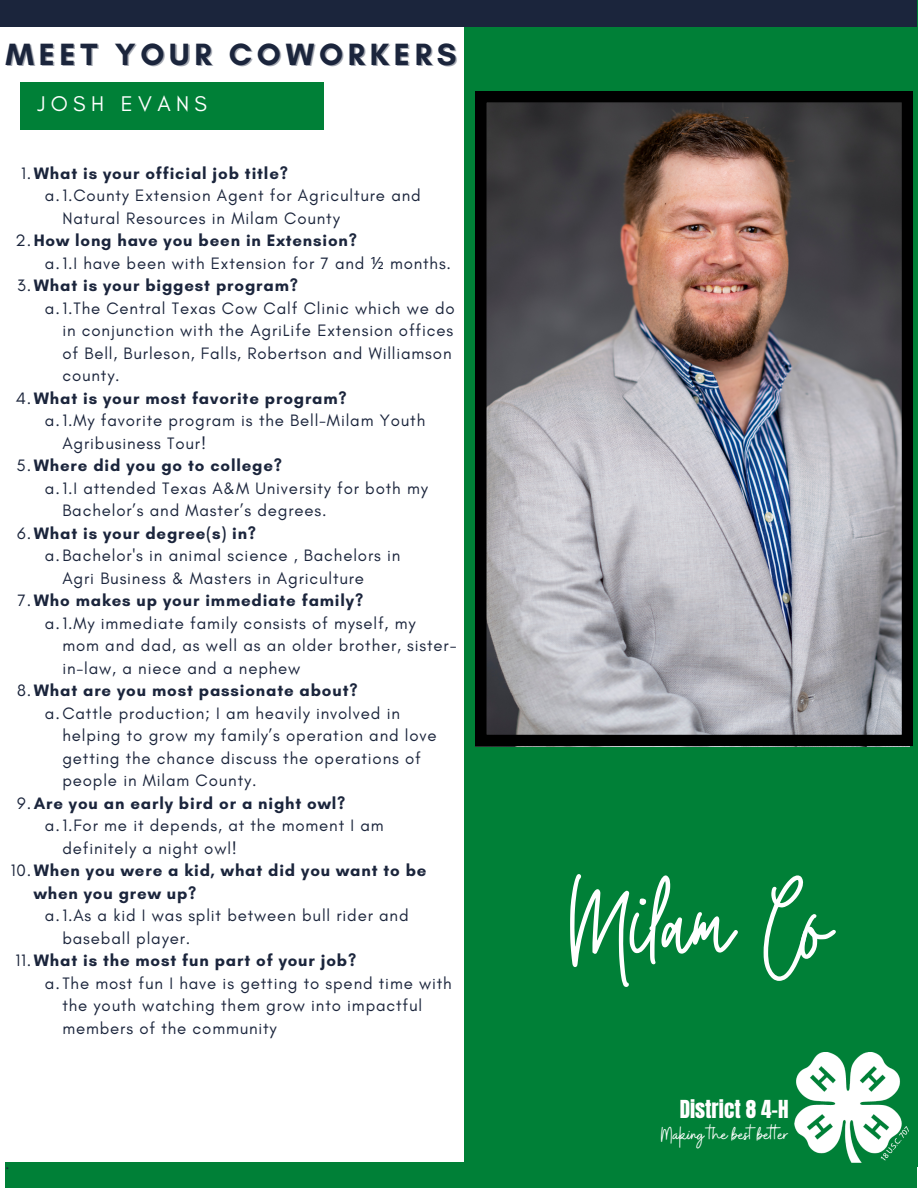
<style>
.page{position:relative;width:918px;height:1188px;background:#fff}
.page>*{position:absolute;margin:0;border:0;box-sizing:border-box;transform-origin:0 0}
.t1{font:98.1px "Twister";color:#fff}
.t2{font:700 31.35px "Glacial Indifference";letter-spacing:.15em;color:#1b253c}
.t3{font:21.6px "Glacial Indifference";letter-spacing:.25em;color:#fff}
.t4{font:21.15px "Buffalo";color:#fff}
.t5{font:21.15px "Anton";color:#fff}
.t6{font:16.8px/22.5px "Glacial Indifference";letter-spacing:.05em;color:#1b253c}
.t7{font:700 16.8px/22.5px "Glacial Indifference";letter-spacing:.05em;color:#1b253c}
.s1{font-weight:400}
.s2{font-family:"Noto Sans"}
</style>
<div class="page">
<div style="left:465px;top:0;width:453px;height:1167px;background:#008037"></div>
<div style="left:0;top:0;width:917px;height:27px;background:#1b253c"></div>
<div style="left:20px;top:82px;width:304px;height:48px;background:#008037"></div>
<div style="left:5px;top:1162px;width:911px;height:26px;background:#008037"></div>
<img style="left:795px;top:1052px;width:113px;height:110px">
<img style="left:475px;top:91px;width:438px;height:655px">
<p class="t2" style="left:5px;top:35px;width:452px">MEET YOUR COWORKERS</p>
<h4 class="t3" style="left:37px;top:90px;width:171px">JOSH EVANS</h4>
<h4 class="t7" style="left:21px;top:162px;width:268px"><span class="s1">1.</span>What is your official job title?</h4>
<h2 class="t6" style="left:62px;top:184px;width:360px;text-indent:-17px">a.1.County Extension Agent for Agriculture and<br>Natural Resources in Milam County</h2>
<p class="t7" style="left:16px;top:229px;width:343px"><span class="s1">2.</span>How long have you been in Extension?</p>
<h3 class="t6" style="left:45px;top:252px;width:408px">a.1.I have been with Extension for 7 and <span class="s2">½</span> months.</h3>
<p class="t7" style="left:17px;top:274px;width:282px"><span class="s1">3.</span>What is your biggest program?</p>
<p class="t6" style="left:62px;top:297px;width:394px;text-indent:-17px">a.1.The Central Texas Cow Calf Clinic which we do in conjunction with the AgriLife Extension offices of Bell, Burleson, Falls, Robertson and Williamson county.</p>
<p class="t7" style="left:16px;top:387px;width:333px"><span class="s1">4.</span>What is your most favorite program?</p>
<p class="t6" style="left:62px;top:409px;width:364px;text-indent:-17px">a.1.My favorite program is the Bell-Milam Youth<br>Agribusiness Tour!</p>
<p class="t7" style="left:17px;top:454px;width:267px"><span class="s1">5.</span>Where did you go to college?</p>
<p class="t6" style="left:62px;top:477px;width:367px;text-indent:-17px">a.1.I attended Texas A&amp;M University for both my<br>Bachelor’s and Master’s degrees.</p>
<p class="t7" style="left:17px;top:522px;width:240px"><span class="s1">6.</span>What is your degree(s) in?</p>
<p class="t6" style="left:62px;top:544px;width:339px;text-indent:-17px">a.Bachelor's in animal science , Bachelors in<br>Agri Business &amp; Masters in Agriculture</p>
<p class="t7" style="left:18px;top:589px;width:347px"><span class="s1">7.</span>Who makes up your immediate family?</p>
<p class="t6" style="left:62px;top:612px;width:396px;text-indent:-17px">a.1.My immediate family consists of myself, my<br>mom and dad, as well as an older brother, sister&shy;in-law, a niece and a nephew</p>
<p class="t7" style="left:17px;top:679px;width:342px"><span class="s1">8.</span>What are you most passionate about?</p>
<p class="t6" style="left:62px;top:702px;width:376px;text-indent:-17px">a.Cattle production; I am heavily involved in helping to grow my family’s operation and love getting the chance discuss the operations of people in Milam County.</p>
<p class="t7" style="left:17px;top:792px;width:330px"><span class="s1">9.</span>Are you an early bird or a night owl?</p>
<p class="t6" style="left:62px;top:814px;width:323px;text-indent:-17px">a.1.For me it depends, at the moment I am definitely a night owl!</p>
<p class="t7" style="left:34px;top:859px;width:394px;text-indent:-23px"><span class="s1">10.</span>When you were a kid, what did you want to be when you grew up?</p>
<p class="t6" style="left:62px;top:904px;width:348px;text-indent:-17px">a.1.As a kid I was split between bull rider and baseball player.</p>
<p class="t7" style="left:15px;top:949px;width:342px"><span class="s1">11.</span>What is the most fun part of your job?</p>
<p class="t6" style="left:62px;top:972px;width:391px;text-indent:-17px">a.The most fun I have is getting to spend time with the youth watching them grow into impactful members of the community</p>
<p class="t6" style="left:5px;top:1152px;width:6px">.</p>
<p class="t1" style="left:565px;top:855px;width:270px">Milam Co</p>
<p class="t5" style="left:680px;top:1094px;width:110px">District 8 4-H</p>
<h1 class="t4" style="left:661px;top:1121px;width:129px">Making the best bet er</h1>
</div>
